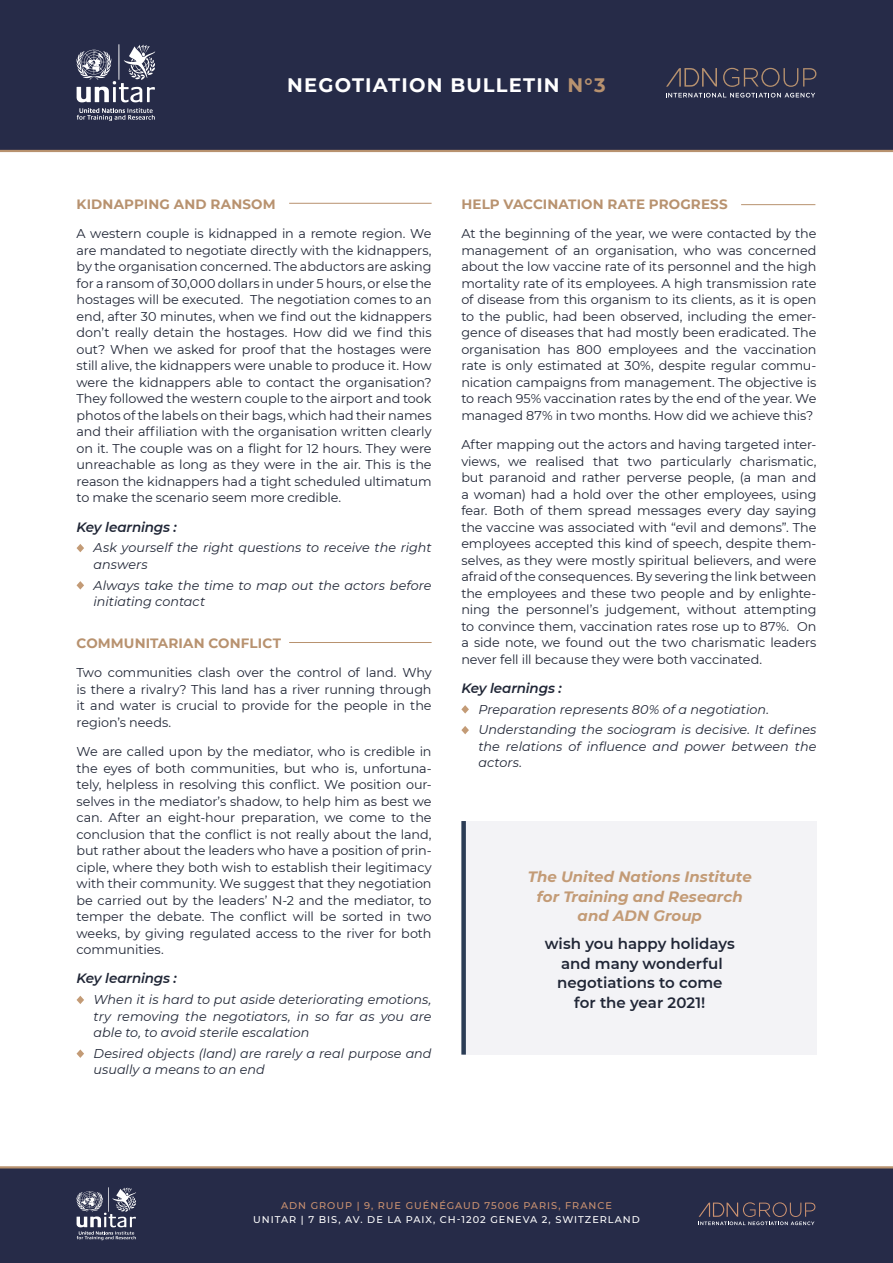
<style>
.page{position:relative;width:893px;height:1263px;background:#fff}
.page>*{position:absolute;margin:0;border:0;box-sizing:border-box;transform-origin:0 0}
.t1{font:700 19.5px "Montserrat";letter-spacing:.06em;color:#fff}
.t2{font:600 15px/19.5px "Montserrat";color:#202636;text-align:center}
.t3{font:italic 700 15px/19.5px "Montserrat";color:#c39b76;text-align:center}
.t4{font:700 13.5px "Montserrat";letter-spacing:.01em;color:#b8926f}
.t5{font:italic 600 13.5px "Montserrat";letter-spacing:-.015em;color:#202636}
.t6{font:12.75px/16.5px "Montserrat";letter-spacing:-.005em;color:#202636;text-align:justify}
.t7{font:italic 12.75px/16.5px "Montserrat";color:#202636}
.t8{font:500 9.75px "Montserrat";letter-spacing:.1em;color:#fff}
.t9{font:500 9.75px "Montserrat";letter-spacing:.1em;color:#cb9271}
.s1{color:#b8926f}
</style>
<div class="page">
<div style="left:0;top:0;width:893px;height:151px;background:#262b48"></div>
<div style="left:0;top:1167px;width:893px;height:96px;background:#262b48"></div>
<hr style="left:0;top:150px;width:893px;height:2px;background:#b8926f">
<hr style="left:0;top:1166px;width:893px;height:2px;background:#b8926f">
<svg style="left:698px;top:1202px;width:117px;height:24px"></svg>
<svg style="left:76px;top:1187px;width:60px;height:53px"></svg>
<svg style="left:76px;top:44px;width:79px;height:77px"></svg>
<svg style="left:666px;top:68px;width:51px;height:19px"></svg>
<svg style="left:723px;top:68px;width:93px;height:19px"></svg>
<svg style="left:666px;top:93px;width:149px;height:5px"></svg>
<svg style="left:77px;top:544px;width:7px;height:8px"></svg>
<svg style="left:77px;top:581px;width:7px;height:8px"></svg>
<svg style="left:77px;top:996px;width:7px;height:8px"></svg>
<svg style="left:77px;top:1049px;width:7px;height:9px"></svg>
<svg style="left:461px;top:705px;width:8px;height:8px"></svg>
<svg style="left:461px;top:726px;width:8px;height:8px"></svg>
<hr style="left:289px;top:203px;width:143px;height:1px;background:#b8926f">
<hr style="left:289px;top:642px;width:143px;height:1px;background:#b8926f">
<hr style="left:741px;top:204px;width:74px;height:1px;background:#b8926f">
<div style="left:463px;top:821px;width:353px;height:233px;background:#f3f3f6"></div>
<div style="left:461px;top:821px;width:5px;height:233px;background:#2b3c55"></div>
<h1 class="t1" style="left:287px;top:74px;width:320px">NEGOTIATION BULLETIN <span class="s1">N°3</span></h1>
<p class="t4" style="left:77px;top:196px;width:201px">KIDNAPPING AND RANSOM</p>
<p class="t6" style="left:77px;top:225px;width:357px">A western couple is kidnapped in a remote region. We are mandated to negotiate directly with the kidnappers, by the organisation concerned. The abductors are asking for a ransom of 30,000 dollars in under 5 hours, or else the hostages will be executed. The negotiation comes to an end, after 30 minutes, when we find out the kidnappers don’t really detain the hostages. How did we find this out? When we asked for proof that the hostages were still alive, the kidnappers were unable to produce it. How were the kidnappers able to contact the organisation?<br>They followed the western couple to the airport and took photos of the labels on their bags, which had their names and their affiliation with the organisation written clearly on it. The couple was on a flight for 12 hours. They were unreachable as long as they were in the air. This is the reason the kidnappers had a tight scheduled ultimatum to make the scenario seem more credible.</p>
<p class="t5" style="left:77px;top:517px;width:102px">Key learnings :</p>
<p class="t7" style="left:94px;top:539px;width:340px">Ask yourself the right questions to receive the right answers</p>
<p class="t7" style="left:94px;top:576px;width:340px">Always take the time to map out the actors before initiating contact</p>
<p class="t4" style="left:77px;top:635px;width:206px">COMMUNITARIAN CONFLICT</p>
<p class="t6" style="left:77px;top:664px;width:357px">Two communities clash over the control of land. Why is there a rivalry? This land has a river running through it and water is crucial to provide for the people in the region’s needs.</p>
<p class="t6" style="left:77px;top:743px;width:357px">We are called upon by the mediator, who is credible in the eyes of both communities, but who is, unfortuna&shy;tely, helpless in resolving this conflict. We position our&shy;selves in the mediator’s shadow, to help him as best we can. After an eight-hour preparation, we come to the conclusion that the conflict is not really about the land, but rather about the leaders who have a position of prin&shy;ciple, where they both wish to establish their legitimacy with their community. We suggest that they negotiation be carried out by the leaders’ N-2 and the mediator, to temper the debate. The conflict will be sorted in two weeks, by giving regulated access to the river for both communities.</p>
<p class="t5" style="left:77px;top:969px;width:102px">Key learnings :</p>
<p class="t7" style="left:94px;top:991px;width:340px;text-align:justify">When it is hard to put aside deteriorating emotions, try removing the negotiators, in so far as you are able to, to avoid sterile escalation</p>
<p class="t7" style="left:94px;top:1045px;width:340px">Desired objects (land) are rarely a real purpose and usually a means to an end</p>
<p class="t4" style="left:461px;top:196px;width:268px">HELP VACCINATION RATE PROGRESS</p>
<p class="t6" style="left:461px;top:225px;width:357px">At the beginning of the year, we were contacted by the management of an organisation, who was concerned about the low vaccine rate of its personnel and the high mortality rate of its employees. A high transmission rate of disease from this organism to its clients, as it is open to the public, had been observed, including the emer&shy;gence of diseases that had mostly been eradicated. The organisation has 800 employees and the vaccination rate is only estimated at 30%, despite regular commu&shy;nication campaigns from management. The objective is to reach 95% vaccination rates by the end of the year. We managed 87% in two months. How did we achieve this?</p>
<p class="t6" style="left:461px;top:436px;width:357px">After mapping out the actors and having targeted inter&shy;views, we realised that two particularly charismatic, but paranoid and rather perverse people, (a man and a woman) had a hold over the other employees, using fear. Both of them spread messages every day saying the vaccine was associated with “evil and demons”. The employees accepted this kind of speech, despite them&shy;selves, as they were mostly spiritual believers, and were afraid of the consequences. By severing the link between the employees and these two people and by enlighte&shy;ning the personnel’s judgement, without attempting to convince them, vaccination rates rose up to 87%. On a side note, we found out the two charismatic leaders never fell ill because they were both vaccinated.</p>
<p class="t5" style="left:461px;top:678px;width:102px">Key learnings :</p>
<p class="t7" style="left:478px;top:698px;width:340px;line-height:20.7px">Preparation represents 80% of a negotiation.<br>Understanding the sociogram is decisive. It defines</p>
<p class="t7" style="left:478px;top:737px;width:340px">the relations of influence and power between the actors.</p>
<p class="t3" style="left:528px;top:868px;width:226px">The United Nations Institute for Training and Research and ADN Group</p>
<p class="t2" style="left:545px;top:935px;width:192px">wish you happy holidays and many wonderful negotiations to come for the year 2021!</p>
<p class="t9" style="left:281px;top:1201px;width:332px">ADN GROUP | 9, RUE GUÉNÉGAUD 75006 PARIS, FRANCE</p>
<p class="t8" style="left:253px;top:1213px;width:388px">UNITAR | 7 BIS, AV. DE LA PAIX, CH-1202 GENEVA 2, SWITZERLAND</p>
</div>
